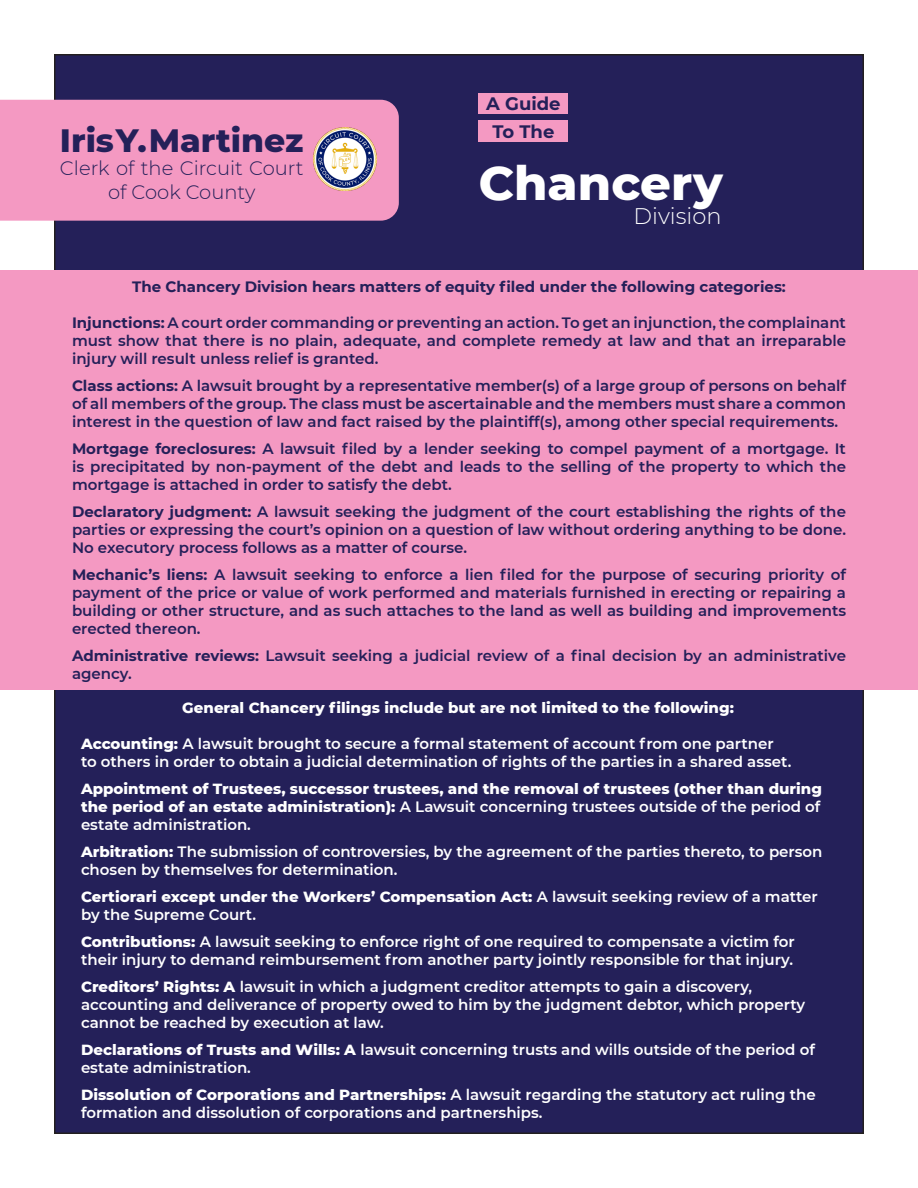
<style>
.page{position:relative;width:918px;height:1188px;background:#fff}
.page>*{position:absolute;margin:0;border:0;box-sizing:border-box;transform-origin:0 0}
.t1{font:800 48px "Montserrat";color:#fff}
.t2{font:800 33px "Montserrat";color:#242059}
.t3{font:300 22.5px "Montserrat";color:#fff}
.t4{font:300 19.5px "Montserrat";color:#242059}
.t5{font:700 18px "Montserrat";color:#242059}
.t6{font:600 15px/18px "Montserrat";color:#242059;text-align:justify}
.t7{font:600 15px/18px "Montserrat";color:#fff}
.t8{font:800 15px/18px "Montserrat";color:#fff;text-align:justify}
.t9{font:700 15px "Montserrat";color:#242059}
.s1{font-weight:700}
.s2{font-weight:800}
.s3{font-weight:600}
</style>
<div class="page">
<div style="left:55px;top:55px;width:808px;height:1078px;background:#242059"></div>
<div style="left:0;top:100px;width:399px;height:121px;background:#f499c2"></div>
<img style="left:313px;top:128px;width:63px;height:63px">
<div style="left:479px;top:93px;width:89px;height:20px;background:#f499c2"></div>
<div style="left:479px;top:121px;width:89px;height:21px;background:#f499c2"></div>
<div style="left:0;top:270px;width:918px;height:419px;background:#f499c2"></div>
<p class="t2" style="left:60px;top:116px;width:245px">Iris Y. Martinez</p>
<p class="t4" style="left:60px;top:155px;width:245px">Clerk of the Circuit Court</p>
<p class="t4" style="left:108px;top:178px;width:149px">of Cook County</p>
<p class="t5" style="left:486px;top:91px;width:76px">A Guide</p>
<p class="t5" style="left:492px;top:119px;width:64px">To The</p>
<p class="t1" style="left:479px;top:147px;width:245px">Chancery</p>
<p class="t3" style="left:634px;top:201px;width:89px">Division</p>
<p class="t9" style="left:132px;top:276px;width:655px">The Chancery Division hears matters of equity filed under the following categories:</p>
<p class="t6" style="left:72px;top:313px;width:776px"><span class="s1">Injunctions:</span> A court order commanding or preventing an action. To get an injunction, the complainant must show that there is no plain, adequate, and complete remedy at law and that an irreparable injury will result unless relief is granted.</p>
<p class="t6" style="left:72px;top:376px;width:776px"><span class="s1">Class actions:</span> A lawsuit brought by a representative member(s) of a large group of persons on behalf of all members of the group. The class must be ascertainable and the members must share a common interest in the question of law and fact raised by the plaintiff(s), among other special requirements.</p>
<p class="t6" style="left:72px;top:439px;width:776px"><span class="s1">Mortgage foreclosures:</span> A lawsuit filed by a lender seeking to compel payment of a mortgage. It is precipitated by non-payment of the debt and leads to the selling of the property to which the mortgage is attached in order to satisfy the debt.</p>
<p class="t6" style="left:72px;top:502px;width:776px"><span class="s1">Declaratory judgment:</span> A lawsuit seeking the judgment of the court establishing the rights of the parties or expressing the court’s opinion on a question of law without ordering anything to be done.<br>No executory process follows as a matter of course.</p>
<p class="t6" style="left:72px;top:565px;width:776px"><span class="s1">Mechanic’s liens:</span> A lawsuit seeking to enforce a lien filed for the purpose of securing priority of payment of the price or value of work performed and materials furnished in erecting or repairing a building or other structure, and as such attaches to the land as well as building and improvements erected thereon.</p>
<p class="t6" style="left:72px;top:646px;width:775px"><span class="s1">Administrative reviews:</span> Lawsuit seeking a judicial review of a final decision by an administrative agency.</p>
<p class="t8" style="left:182px;top:698px;width:553px">General Chancery filings include but are not limited to the following:</p>
<p class="t7" style="left:81px;top:734px;width:712px"><span class="s2">Accounting:</span> A lawsuit brought to secure a formal statement of account from one partner to others in order to obtain a judicial determination of rights of the parties in a shared asset.</p>
<p class="t8" style="left:81px;top:779px;width:743px">Appointment of Trustees, successor trustees, and the removal of trustees (other than during the period of an estate administration): <span class="s3">A Lawsuit concerning trustees outside of the period of estate administration.</span></p>
<p class="t7" style="left:81px;top:842px;width:743px"><span class="s2">Arbitration:</span> The submission of controversies, by the agreement of the parties thereto, to person chosen by themselves for determination.</p>
<p class="t8" style="left:81px;top:887px;width:738px">Certiorari except under the Workers’ Compensation Act: <span class="s3">A lawsuit seeking review of a matter by the Supreme Court.</span></p>
<p class="t7" style="left:81px;top:932px;width:715px"><span class="s2">Contributions:</span> A lawsuit seeking to enforce right of one required to compensate a victim for their injury to demand reimbursement from another party jointly responsible for that injury.</p>
<p class="t7" style="left:81px;top:977px;width:726px"><span class="s2">Creditors’ Rights: A</span> lawsuit in which a judgment creditor attempts to gain a discovery, accounting and deliverance of property owed to him by the judgment debtor, which property cannot be reached by execution at law.</p>
<p class="t7" style="left:81px;top:1040px;width:735px"><span class="s2">Declarations of Trusts and Wills: A</span> lawsuit concerning trusts and wills outside of the period of estate administration.</p>
<p class="t7" style="left:81px;top:1085px;width:736px"><span class="s2">Dissolution of Corporations and Partnerships:</span> A lawsuit regarding the statutory act ruling the formation and dissolution of corporations and partnerships.</p>
</div>
